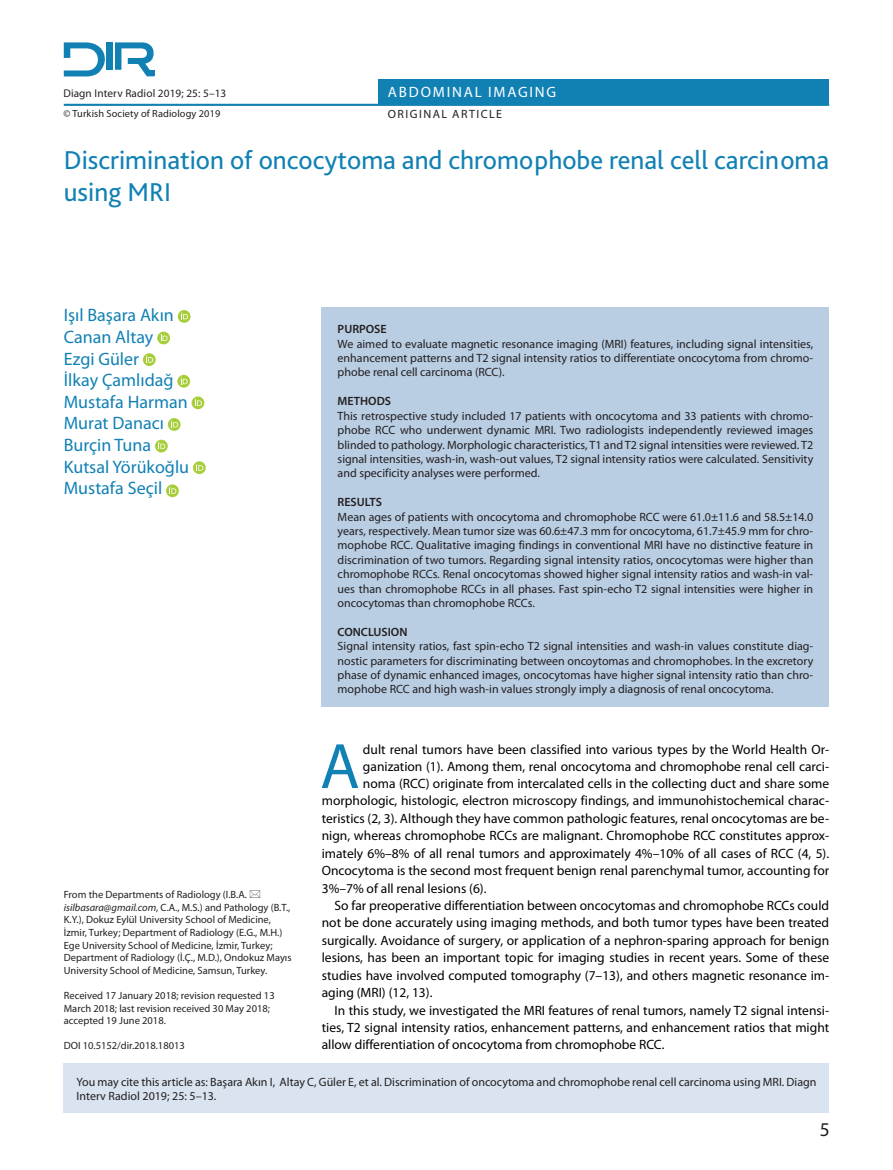
<style>
.page{position:relative;width:893px;height:1170px;background:#fff}
.page>*{position:absolute;margin:0;border:0;box-sizing:border-box;transform-origin:0 0}
.t1{font:64.65px "Myriad Pro";color:#1181b4}
.t2{font:27px/32.4px "Bliss Pro";color:#1181b4}
.t3{font:19.5px "Myriad Pro";color:#231f20}
.t4{font:18px "Myriad Pro";color:#1181b4}
.t5{font:15px "Myriad Pro";letter-spacing:.12em;color:#fff}
.t6{font:13.5px/17.4px "Myriad Pro";color:#000;text-align:justify}
.t7{font:12px/14.4px "Myriad Pro";color:#231f20;text-align:justify}
.t8{font:600 12px "Myriad Pro";color:#231f20}
.t9{font:12px "Myriad Pro";letter-spacing:.12em;color:#231f20}
.t10{font:11.25px "Myriad Pro";letter-spacing:.01em;color:#231f20}
.t11{font:10.5px/12.6px "Myriad Pro";color:#231f20}
.t12{font:10.35px "Myriad Pro";letter-spacing:.01em;color:#231f20}
.s1{font-style:italic}
</style>
<div class="page">
<svg style="left:178px;top:310px;width:12px;height:13px"></svg>
<svg style="left:181px;top:312px;width:7px;height:7px"></svg>
<svg style="left:157px;top:331px;width:13px;height:13px"></svg>
<svg style="left:161px;top:334px;width:7px;height:7px"></svg>
<svg style="left:143px;top:353px;width:13px;height:13px"></svg>
<svg style="left:146px;top:355px;width:7px;height:7px"></svg>
<svg style="left:177px;top:375px;width:13px;height:12px"></svg>
<svg style="left:181px;top:377px;width:7px;height:7px"></svg>
<div style="left:192px;top:396px;width:12px;height:13px;background:#a6ce39;border-radius:50%"></div>
<svg style="left:195px;top:399px;width:7px;height:7px"></svg>
<svg style="left:168px;top:418px;width:13px;height:13px"></svg>
<svg style="left:171px;top:420px;width:7px;height:7px"></svg>
<svg style="left:155px;top:439px;width:13px;height:13px"></svg>
<svg style="left:158px;top:442px;width:7px;height:7px"></svg>
<svg style="left:193px;top:461px;width:13px;height:13px"></svg>
<svg style="left:196px;top:463px;width:7px;height:7px"></svg>
<svg style="left:166px;top:484px;width:13px;height:13px"></svg>
<svg style="left:169px;top:487px;width:7px;height:7px"></svg>
<div style="left:378px;top:79px;width:451px;height:26px;background:#1181b4"></div>
<hr style="left:64px;top:104px;width:765px;height:2px;background:#1181b4">
<div style="left:147px;top:70px;width:8px;height:6px;background:#1181b4"></div>
<div style="left:106px;top:42px;width:7px;height:28px;background:#1181b4"></div>
<svg style="left:64px;top:42px;width:41px;height:34px"></svg>
<svg style="left:115px;top:42px;width:39px;height:34px"></svg>
<div style="left:64px;top:1063px;width:765px;height:50px;background:#d9e4f0"></div>
<div style="left:322px;top:308px;width:507px;height:398px;background:#b9cde3"></div>
<p class="t10" style="left:63px;top:86px;width:164px">Diagn Interv Radiol 2019; 25: 5–13</p>
<p class="t12" style="left:63px;top:107px;width:159px">© Turkish Society of Radiology 2019</p>
<p class="t5" style="left:388px;top:83px;width:170px">ABDOMINAL IMAGING</p>
<p class="t9" style="left:388px;top:107px;width:116px">ORIGINAL ARTICLE</p>
<p class="t2" style="left:64px;top:143px;width:767px">Discrimination of oncocytoma and chromophobe renal cell carcinoma using MRI</p>
<p class="t4" style="left:64px;top:304px;width:112px">Işıl Başara Akın</p>
<p class="t4" style="left:64px;top:326px;width:91px">Canan Altay</p>
<p class="t4" style="left:64px;top:347px;width:77px">Ezgi Güler</p>
<p class="t4" style="left:64px;top:369px;width:111px">İlkay Çamlıdağ</p>
<p class="t4" style="left:64px;top:390px;width:126px">Mustafa Harman</p>
<p class="t4" style="left:64px;top:412px;width:102px">Murat Danacı</p>
<p class="t4" style="left:64px;top:434px;width:89px">Burçin Tuna</p>
<p class="t4" style="left:64px;top:455px;width:127px">Kutsal Yörükoğlu</p>
<p class="t4" style="left:64px;top:477px;width:100px">Mustafa Seçil</p>
<p class="t11" style="left:64px;top:888px;width:229px">From the Departments of Radiology (I.B.A. <span class="s1">isilbasara@gmail.com</span>, C.A., M.S.) and Pathology (B.T., K.Y.), Dokuz Eylül University School of Medicine, İzmir, Turkey; Department of Radiology (E.G., M.H.)<br>Ege University School of Medicine, İzmir, Turkey; Department of Radiology (İ.Ç., M.D.), Ondokuz Mayıs University School of Medicine, Samsun, Turkey.</p>
<p class="t11" style="left:64px;top:988px;width:212px">Received 17 January 2018; revision requested 13<br>March 2018; last revision received 30 May 2018; accepted 19 June 2018.</p>
<p class="t11" style="left:64px;top:1039px;width:123px">DOI 10.5152/dir.2018.18013</p>
<p class="t8" style="left:338px;top:321px;width:51px">PURPOSE</p>
<p class="t7" style="left:338px;top:336px;width:477px">We aimed to evaluate magnetic resonance imaging (MRI) features, including signal intensities, enhancement patterns and T2 signal intensity ratios to differentiate oncocytoma from chromo&shy;phobe renal cell carcinoma (RCC).</p>
<p class="t8" style="left:338px;top:393px;width:55px">METHODS</p>
<p class="t7" style="left:338px;top:408px;width:477px">This retrospective study included 17 patients with oncocytoma and 33 patients with chromo&shy;phobe RCC who underwent dynamic MRI. Two radiologists independently reviewed images blinded to pathology. Morphologic characteristics, T1 and T2 signal intensities were reviewed. T2 signal intensities, wash-in, wash-out values, T2 signal intensity ratios were calculated. Sensitivity and specificity analyses were performed.</p>
<p class="t8" style="left:338px;top:494px;width:46px">RESULTS</p>
<p class="t7" style="left:338px;top:509px;width:477px">Mean ages of patients with oncocytoma and chromophobe RCC were 61.0±11.6 and 58.5±14.0 years, respectively. Mean tumor size was 60.6±47.3 mm for oncocytoma, 61.7±45.9 mm for chro&shy;mophobe RCC. Qualitative imaging findings in conventional MRI have no distinctive feature in discrimination of two tumors. Regarding signal intensity ratios, oncocytomas were higher than chromophobe RCCs. Renal oncocytomas showed higher signal intensity ratios and wash-in val&shy;ues than chromophobe RCCs in all phases. Fast spin-echo T2 signal intensities were higher in oncocytomas than chromophobe RCCs.</p>
<p class="t8" style="left:338px;top:624px;width:71px">CONCLUSION</p>
<p class="t7" style="left:338px;top:638px;width:477px">Signal intensity ratios, fast spin-echo T2 signal intensities and wash-in values constitute diag&shy;nostic parameters for discriminating between oncoytomas and chromophobes. In the excretory phase of dynamic enhanced images, oncocytomas have higher signal intensity ratio than chro&shy;mophobe RCC and high wash-in values strongly imply a diagnosis of renal oncocytoma.</p>
<p class="t1" style="left:320px;top:726px;width:41px">A</p>
<p class="t6" style="left:363px;top:740px;width:468px">dult renal tumors have been classified into various types by the World Health Or-</p>
<p class="t6" style="left:363px;top:757px;width:468px">ganization (1). Among them, renal oncocytoma and chromophobe renal cell carci-</p>
<p class="t6" style="left:363px;top:774px;width:468px">noma (RCC) originate from intercalated cells in the collecting duct and share some</p>
<p class="t6" style="left:322px;top:792px;width:509px">morphologic, histologic, electron microscopy findings, and immunohistochemical charac-</p>
<p class="t6" style="left:322px;top:809px;width:509px">teristics (2, 3). Although they have common pathologic features, renal oncocytomas are be-</p>
<p class="t6" style="left:322px;top:826px;width:509px">nign, whereas chromophobe RCCs are malignant. Chromophobe RCC constitutes approx-</p>
<p class="t6" style="left:322px;top:844px;width:509px">imately 6%–8% of all renal tumors and approximately 4%–10% of all cases of RCC (4, 5).</p>
<p class="t6" style="left:322px;top:861px;width:509px">Oncocytoma is the second most frequent benign renal parenchymal tumor, accounting for</p>
<p class="t6" style="left:322px;top:879px;width:166px">3%–7% of all renal lesions (6).</p>
<p class="t6" style="left:322px;top:896px;width:509px;text-indent:13px">So far preoperative differentiation between oncocytomas and chromophobe RCCs could not be done accurately using imaging methods, and both tumor types have been treated surgically. Avoidance of surgery, or application of a nephron-sparing approach for benign lesions, has been an important topic for imaging studies in recent years. Some of these studies have involved computed tomography (7–13), and others magnetic resonance im&shy;aging (MRI) (12, 13).</p>
<p class="t6" style="left:322px;top:1000px;width:509px;text-indent:13px">In this study, we investigated the MRI features of renal tumors, namely T2 signal intensi&shy;ties, T2 signal intensity ratios, enhancement patterns, and enhancement ratios that might allow differentiation of oncocytoma from chromophobe RCC.</p>
<p class="t7" style="left:77px;top:1074px;width:741px">You may cite this article as: Başara Akın I, Altay C, Güler E, et al. Discrimination of oncocytoma and chromophobe renal cell carcinoma using MRI. Diagn<br>Interv Radiol 2019; 25: 5–13.</p>
<p class="t3" style="left:820px;top:1116px;width:12px">5</p>
</div>
